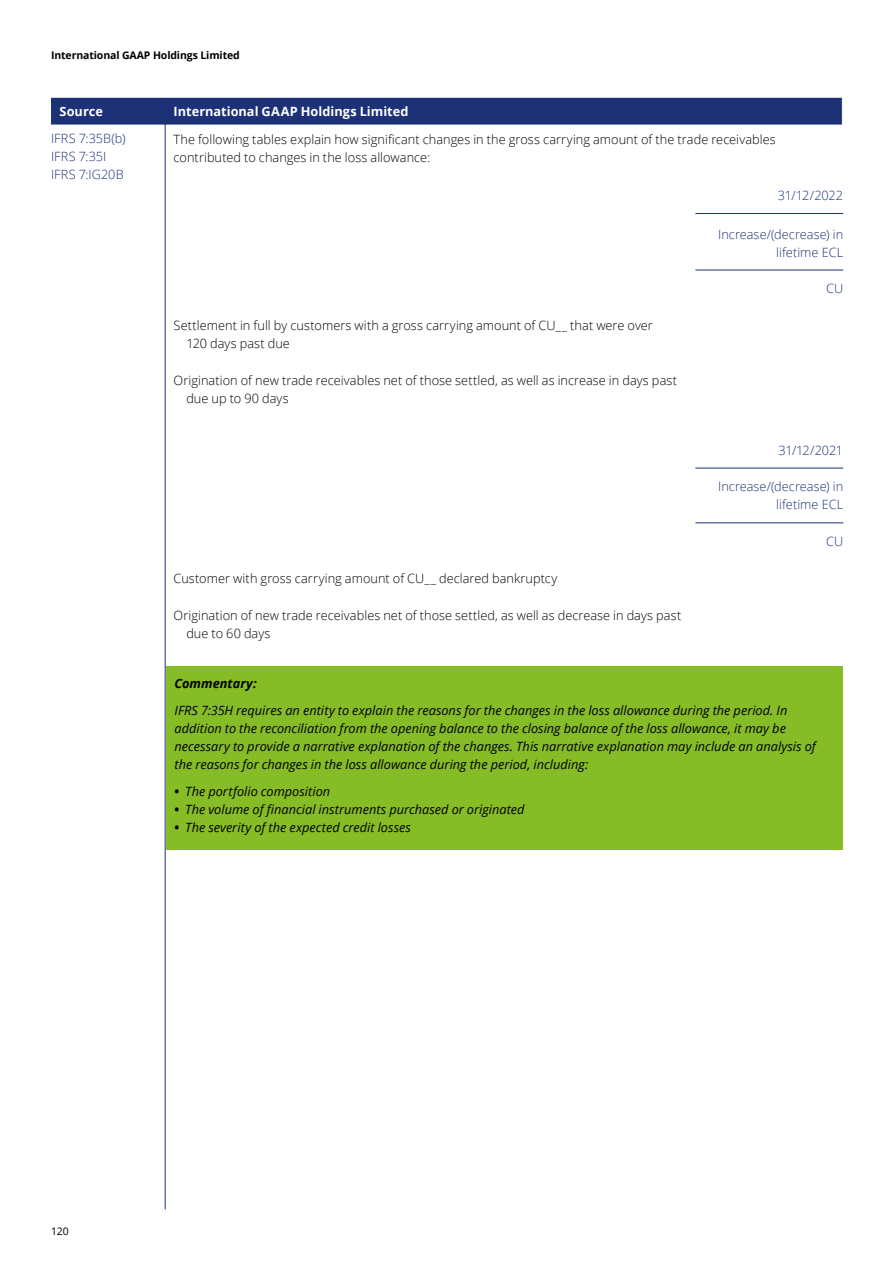
<style>
.page{position:relative;width:893px;height:1263px;background:#fff}
.page>*{position:absolute;margin:0;border:0;box-sizing:border-box;transform-origin:0 0}
.t1{font:italic 12.75px/18px "Open Sans";color:#000}
.t2{font:300 12.75px/18px "Open Sans";letter-spacing:.005em;color:#000}
.t3{font:300 12.75px/18px "Open Sans";letter-spacing:.005em;color:#1d3176;text-align:right}
.t4{font:700 12.75px "Open Sans";color:#fff}
.t5{font:italic 700 12.75px "Open Sans";color:#000}
.t6{font:700 10.5px "Open Sans";letter-spacing:-.01em;color:#000}
.t7{font:10.5px "Open Sans";color:#000}
.s1{font-weight:700;font-style:normal}
</style>
<div class="page">
<hr style="left:165px;top:122px;width:1px;height:1087px;background:#1d3176">
<div style="left:51px;top:98px;width:792px;height:27px;background:#1d3176"></div>
<hr style="left:695px;top:213px;width:148px;height:1px;background:#1d3176">
<hr style="left:695px;top:270px;width:148px;height:1px;background:#1d3176">
<hr style="left:695px;top:468px;width:148px;height:1px;background:#1d3176">
<hr style="left:695px;top:522px;width:148px;height:1px;background:#1d3176">
<div style="left:166px;top:666px;width:677px;height:183px;background:#86bc25"></div>
<p class="t6" style="left:51px;top:48px;width:190px">International GAAP Holdings Limited</p>
<p class="t4" style="left:60px;top:102px;width:45px">Source</p>
<p class="t4" style="left:174px;top:102px;width:236px">International GAAP Holdings Limited</p>
<p class="t2" style="left:174px;top:130px;width:604px">The following tables explain how significant changes in the gross carrying amount of the trade receivables contributed to changes in the loss allowance:</p>
<p class="t3" style="left:51px;top:129px;width:76px;text-align:left">IFRS 7:35B(b)<br>IFRS 7:35I<br>IFRS 7:IG20B</p>
<p class="t2" style="left:186px;top:316px;width:468px;text-indent:-13px">Settlement in full by customers with a gross carrying amount of CU__ that were over<br>120 days past due</p>
<p class="t2" style="left:186px;top:371px;width:492px;text-indent:-13px">Origination of new trade receivables net of those settled, as well as increase in days past due up to 90 days</p>
<p class="t2" style="left:174px;top:569px;width:385px">Customer with gross carrying amount of CU__ declared bankruptcy</p>
<p class="t2" style="left:186px;top:606px;width:496px;text-indent:-13px">Origination of new trade receivables net of those settled, as well as decrease in days past due to 60 days</p>
<p class="t3" style="left:778px;top:186px;width:67px">31/12/2022</p>
<p class="t3" style="left:718px;top:225px;width:127px">Increase/(decrease) in lifetime ECL</p>
<p class="t3" style="left:826px;top:279px;width:19px">CU</p>
<p class="t3" style="left:778px;top:441px;width:66px">31/12/2021</p>
<p class="t3" style="left:718px;top:477px;width:127px">Increase/(decrease) in lifetime ECL</p>
<p class="t3" style="left:826px;top:532px;width:19px">CU</p>
<p class="t5" style="left:175px;top:675px;width:84px">Commentary:</p>
<p class="t1" style="left:175px;top:701px;width:643px">IFRS 7:35H requires an entity to explain the reasons for the changes in the loss allowance during the period. In addition to the reconciliation from the opening balance to the closing balance of the loss allowance, it may be necessary to provide a narrative explanation of the changes. This narrative explanation may include an analysis of the reasons for changes in the loss allowance during the period, including:</p>
<p class="t1" style="left:175px;top:782px;width:157px"><span class="s1">•</span> The portfolio composition</p>
<p class="t1" style="left:175px;top:800px;width:352px"><span class="s1">•</span> The volume of financial instruments purchased or originated</p>
<p class="t1" style="left:175px;top:818px;width:238px"><span class="s1">•</span> The severity of the expected credit losses</p>
<p class="t7" style="left:51px;top:1224px;width:19px">120</p>
</div>
